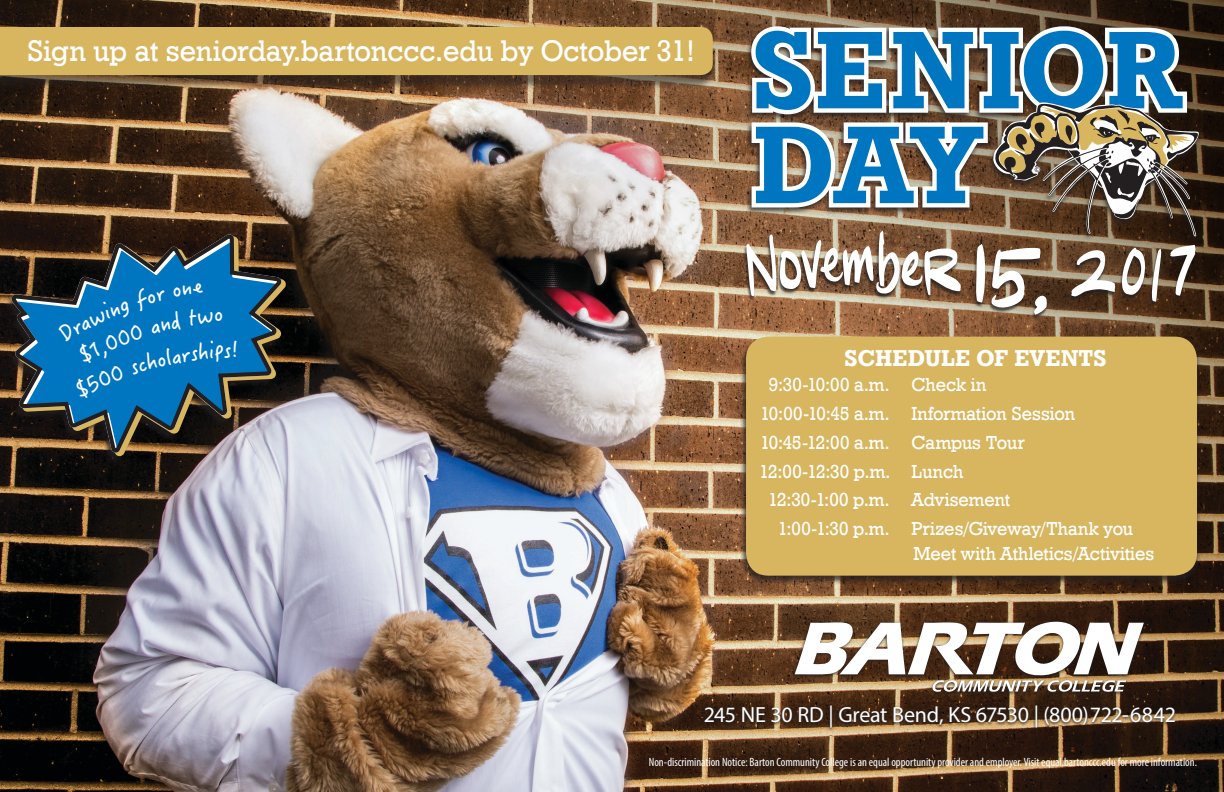
<style>
.page{position:relative;width:1224px;height:792px;background:#fff}
.page>*{position:absolute;margin:0;border:0;box-sizing:border-box;transform-origin:0 0}
.t1{font:110px "Geometric Slab 712 BT Bold A";letter-spacing:.01em;color:#0076c0}
.t2{font:30px "Geometric Slab 712 BT Medium A";color:#fff}
.t3{font:23.1px "Geometric Slab 712 BT Bold A";letter-spacing:.025em;color:#fff}
.t4{font:22px "Myriad Pro";letter-spacing:-.015em;color:#fff}
.schedule{font:19px/25px "Geometric Slab 712 BT Medium A";color:#fff}
.Body_Text{font:condensed 12px "Myriad Pro";color:#fff}
</style>
<div class="page">
<img style="left:0;top:0;width:455px;height:792px">
<img style="left:455px;top:0;width:769px;height:792px">
<div style="left:740px;top:336px;width:461px;height:249px;background:#231f20;opacity:.75"></div>
<div style="left:746px;top:337px;width:451px;height:239px;background:#d8b660;border-radius:22px"></div>
<div style="left:791px;top:620px;width:355px;height:76px;background:#231f20;opacity:.75"></div>
<svg style="left:795px;top:622px;width:349px;height:70px"></svg>
<div style="left:701px;top:704px;width:476px;height:28px;background:#231f20;opacity:.75"></div>
<div style="left:0;top:31px;width:716px;height:59px;background:#231f20;opacity:.54"></div>
<div style="left:0;top:27px;width:713px;height:48px;background:#d8b660"></div>
<div style="left:743px;top:232px;width:454px;height:88px;background:#231f20;opacity:.75"></div>
<svg style="left:745px;top:22px;width:454px;height:293px"></svg>
<div style="left:6px;top:236px;width:280px;height:229px;background:#231f20;opacity:.74"></div>
<svg style="left:11px;top:209px;width:279px;height:251px;background:#4b4544"></svg>
<img style="left:8px;top:0;width:277px;height:456px">
<svg style="left:57px;top:283px;width:180px;height:118px;background:#0573b7"></svg>
<p class="t2" style="left:27px;top:33px;width:669px">Sign up at seniorday.bartonccc.edu by October 31!</p>
<p class="t1" style="left:750px;top:2px;width:433px">SENIOR</p>
<p class="t1" style="left:754px;top:97px;width:227px">DAY</p>
<p class="t3" style="left:844px;top:344px;width:264px">SCHEDULE OF EVENTS</p>
<p class="schedule" style="left:769px;top:372px;width:219px">9:30-10:00 a.m. Check in</p>
<p class="schedule" style="left:761px;top:401px;width:316px">10:00-10:45 a.m. Information Session</p>
<p class="schedule" style="left:760px;top:429px;width:266px">10:45-12:00 a.m. Campus Tour</p>
<p class="schedule" style="left:760px;top:458px;width:205px">12:00-12:30 p.m. Lunch</p>
<p class="schedule" style="left:769px;top:487px;width:243px">12:30-1:00 p.m. Advisement</p>
<p class="schedule" style="left:914px;top:516px;width:242px;text-indent:-135px">1:00-1:30 p.m. Prizes/Giveway/Thank you<br>Meet with Athletics/Activities</p>
<p class="t4" style="left:704px;top:701px;width:474px">245 NE 30 RD | Great Bend, KS 67530 | (800)722-6842</p>
<p class="Body_Text" style="left:649px;top:755px;width:550px">Non-discrimination Notice: Barton Community College is an equal opportunity provider and employer. Visit equal.bartonccc.edu for more information.</p>
</div>
